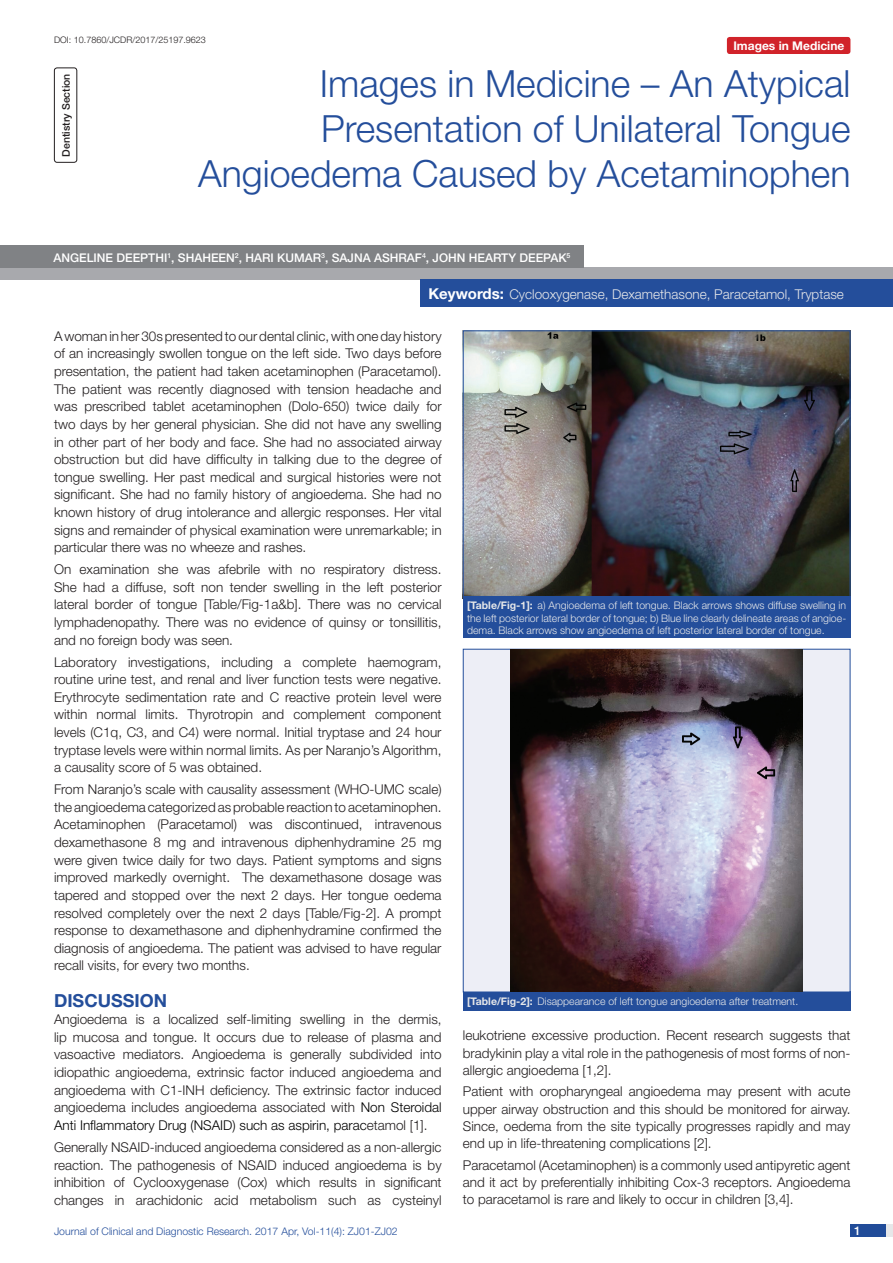
<style>
.page{position:relative;width:893px;height:1263px;background:#fff}
.page>*{position:absolute;margin:0;border:0;box-sizing:border-box;transform-origin:0 0}
.t1{font:300 37.5px/45px "Helvetica Neue";color:#244e9b;text-align:right}
.Heading{font:700 18px "Helvetica Neue";color:#244e9b}
.Body_text{font:300 13.5px/17.7px "Helvetica Neue";color:#231f20;text-align:justify}
.Key_words{font:300 13.5px "Helvetica Neue";color:#e6e7e9}
.Author{font:500 12px "Helvetica Neue";color:#fff}
.t2{font:700 12px "Helvetica Neue";color:#fff}
.TABLE_FIG{font:300 10.5px/12.6px "Helvetica Neue";color:#e6e7e9;text-align:justify}
.t3{font:300 10.5px "Helvetica Neue";color:#244e9b}
.section{font:500 10.5px "Helvetica Neue";color:#231f20}
.DOI{font:300 9px "Helvetica Neue";color:#231f20}
.s1{font-weight:700;font-size:15px;color:#fff}
.s2{color:#000}
.s3{font-weight:700}
</style>
<div class="page">
<div style="left:850px;top:1224px;width:43px;height:13px;background:#e6e7e9"></div>
<div style="left:850px;top:1224px;width:35px;height:13px;background:#214c99"></div>
<div style="left:727px;top:37px;width:123px;height:17px;background:#d1232a;border-radius:3px"></div>
<div style="left:54px;top:68px;width:23px;height:95px;border:1px solid #231f20;border-radius:3px"></div>
<div style="left:0;top:268px;width:893px;height:12px;background:#a8a9ad"></div>
<div style="left:420px;top:279px;width:473px;height:28px;background:#244e9b"></div>
<div style="left:0;top:246px;width:583px;height:22px;background:#808285"></div>
<img style="left:465px;top:332px;width:383px;height:264px">
<div style="left:463px;top:596px;width:387px;height:42px;background:#244e9b"></div>
<div style="left:463px;top:991px;width:387px;height:19px;background:#244e9b"></div>
<div style="left:463px;top:649px;width:387px;height:343px;background:#edeef6;border:1px solid #244e9b"></div>
<img style="left:511px;top:649px;width:291px;height:342px">
<p class="DOI" style="left:54px;top:35px;width:153px">DOI: 10.7860/JCDR/2017/25197.9623</p>
<p class="t2" style="left:733px;top:38px;width:113px">Images in Medicine</p>
<p class="section" style="left:60px;top:157px;width:85px;rotate:-90deg">Dentistry Section</p>
<p class="t1" style="left:198px;top:60px;width:654px">Images in Medicine – An Atypical<br>Presentation of Unilateral Tongue<br>Angioedema Caused by Acetaminophen</p>
<p class="Author" style="left:53px;top:250px;width:519px">ANGELINE DEEPTHI<sup>1</sup>, SHAHEEN<sup>2</sup>, HARI KUMAR<sup>3</sup>, SAJNA ASHRAF<sup>4</sup>, JOHN HEARTY DEEPAK<sup>5</sup></p>
<p class="Key_words" style="left:428px;top:286px;width:417px"><span class="s1">Keywords:</span> Cyclooxygenase, Dexamethasone, Paracetamol, Tryptase</p>
<p class="Body_text" style="left:54px;top:327px;width:389px">A woman in her 30s presented to our dental clinic, with one day history of an increasingly swollen tongue on the left side. Two days before presentation, the patient had taken acetaminophen (Paracetamol).<br>The patient was recently diagnosed with tension headache and was prescribed tablet acetaminophen (Dolo-650) twice daily for two days by her general physician. She did not have any swelling in other part of her body and face. She had no associated airway obstruction but did have difficulty in talking due to the degree of tongue swelling. Her past medical and surgical histories were not significant. She had no family history of angioedema. She had no known history of drug intolerance and allergic responses. Her vital signs and remainder of physical examination were unremarkable; in particular there was no wheeze and rashes.</p>
<p class="Body_text" style="left:54px;top:560px;width:389px">On examination she was afebrile with no respiratory distress.<br>She had a diffuse, soft non tender swelling in the left posterior lateral border of tongue [Table/Fig-1a&amp;b]. There was no cervical lymphadenopathy. There was no evidence of quinsy or tonsillitis, and no foreign body was seen.</p>
<p class="Body_text" style="left:54px;top:653px;width:389px">Laboratory investigations, including a complete haemogram, routine urine test, and renal and liver function tests were negative.<br>Erythrocyte sedimentation rate and C reactive protein level were within normal limits. Thyrotropin and complement component levels (C1q, C3, and C4) were normal. Initial tryptase and 24 hour tryptase levels were within normal limits. As per Naranjo’s Algorithm, a causality score of 5 was obtained.</p>
<p class="Body_text" style="left:54px;top:780px;width:389px">From Naranjo’s scale with causality assessment (WHO-UMC scale) the angioedema categorized as probable reaction to acetaminophen.<br>Acetaminophen (Paracetamol) was discontinued, intravenous dexamethasone 8 mg and intravenous diphenhydramine 25 mg were given twice daily for two days. Patient symptoms and signs improved markedly overnight. The dexamethasone dosage was tapered and stopped over the next 2 days. Her tongue oedema resolved completely over the next 2 days [Table/Fig-2]. A prompt response to dexamethasone and diphenhydramine confirmed the diagnosis of angioedema. The patient was advised to have regular recall visits, for every two months.</p>
<p class="Heading" style="left:54px;top:989px;width:115px">DISCUSSION</p>
<p class="Body_text" style="left:54px;top:1010px;width:389px">Angioedema is a localized self-limiting swelling in the dermis, lip mucosa and tongue. It occurs due to release of plasma and vasoactive mediators. Angioedema is generally subdivided into idiopathic angioedema, extrinsic factor induced angioedema and angioedema with C1-INH deficiency. The extrinsic factor induced angioedema includes angioedema associated with <span class="s2">Non Steroidal Anti Inflammatory Drug (NSAID) such as aspirin, parac</span>etamol [1].</p>
<p class="Body_text" style="left:54px;top:1138px;width:389px">Generally NSAID-induced angioedema considered as a non-allergic reaction. The pathogenesis of NSAID induced angioedema is by inhibition of Cyclooxygenase (Cox) which results in significant changes in arachidonic acid metabolism such as cysteinyl</p>
<p class="TABLE_FIG" style="left:467px;top:599px;width:381px"><span class="s3">[Table/Fig-1]:</span> a) Angioedema of left tongue. Black arrows shows diffuse swelling in the left posterior lateral border of tongue; b) Blue line clearly delineate areas of angioe&shy;dema. Black arrows show angioedema of left posterior lateral border of tongue.</p>
<p class="TABLE_FIG" style="left:467px;top:994px;width:333px"><span class="s3">[Table/Fig-2]:</span> Disappearance of left tongue angioedema after treatment.</p>
<p class="Body_text" style="left:463px;top:1027px;width:389px;line-height:17.2px">leukotriene excessive production. Recent research suggests that bradykinin play a vital role in the pathogenesis of most forms of non&shy;allergic angioedema [1,2].</p>
<p class="Body_text" style="left:463px;top:1083px;width:389px;line-height:17.2px">Patient with oropharyngeal angioedema may present with acute upper airway obstruction and this should be monitored for airway.<br>Since, oedema from the site typically progresses rapidly and may end up in life-threatening complications [2].</p>
<p class="Body_text" style="left:463px;top:1156px;width:389px;line-height:17.2px">Paracetamol (Acetaminophen) is a commonly used antipyretic agent and it act by preferentially inhibiting Cox-3 receptors. Angioedema to paracetamol is rare and likely to occur in children [3,4].</p>
<p class="t3" style="left:54px;top:1225px;width:345px">Journal of Clinical and Diagnostic Research. 2017 Apr, Vol-11(4): ZJ01-ZJ02</p>
<p class="Author" style="left:854px;top:1223px;width:8px">1</p>
</div>
